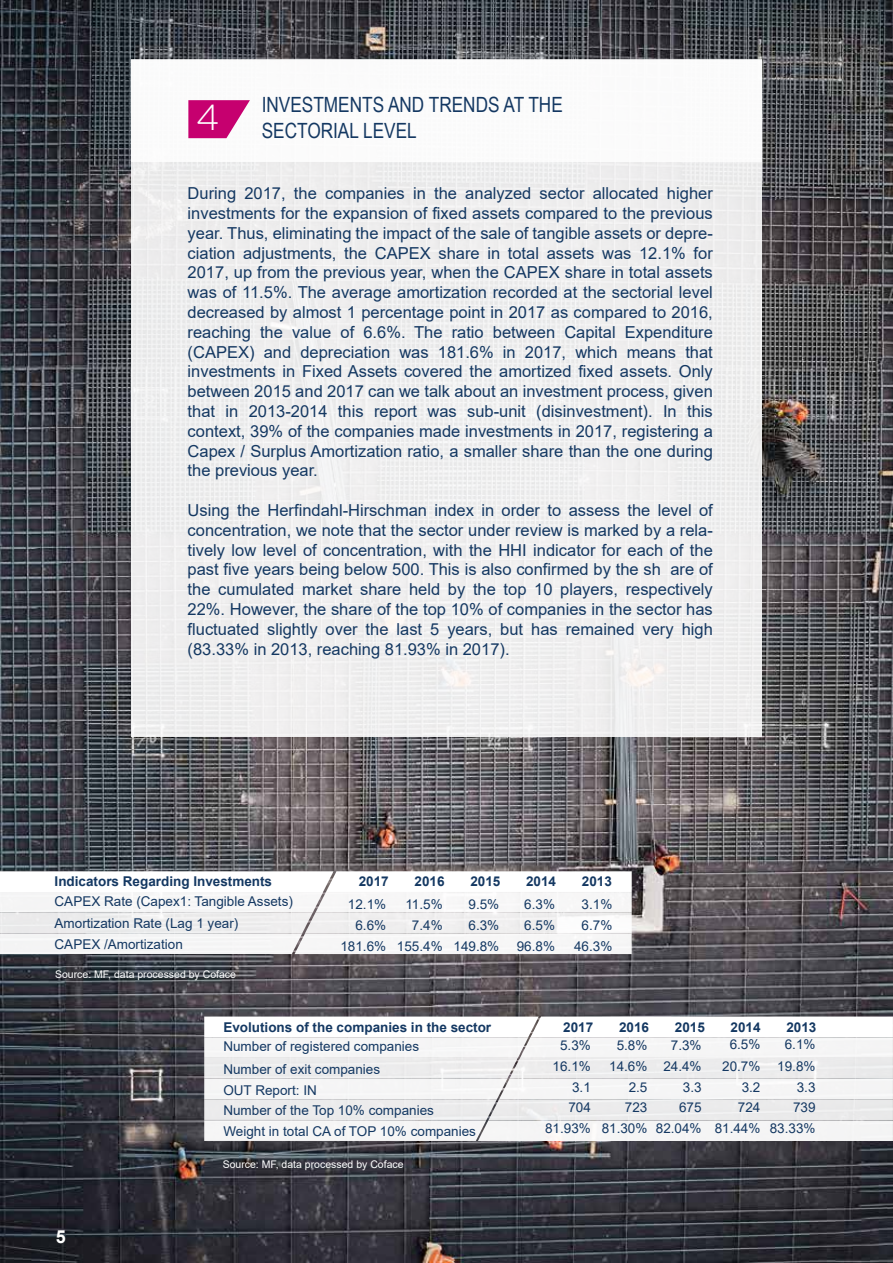
<style>
.page{position:relative;width:893px;height:1263px;background:#fff}
.page>*{position:absolute;margin:0;border:0;box-sizing:border-box;transform-origin:0 0}
.t1{font:300 36px "Gotham";color:#fff}
.t2{font:21px/25.2px "Arial Narrow";color:#143862}
.t3{font:700 18px "Arial";color:#fff}
.t4{font:16.5px/19.8px "Arial";color:#143862;text-align:justify}
.t5{font:13.5px/21.3px "Arial";color:#143862;text-align:right}
.t6{font:700 13.5px "Arial";color:#143862}
.t7{font:10.5px "Arial";color:#fff}
</style>
<div class="page">
<img style="left:0;top:0;width:893px;height:1263px">
<svg style="left:0;top:871px;width:632px;height:83px"></svg>
<svg style="left:204px;top:1016px;width:689px;height:125px"></svg>
<div style="left:131px;top:60px;width:631px;height:676px;background:#efeeef"></div>
<div style="left:131px;top:60px;width:631px;height:102px;background:#fff"></div>
<svg style="left:188px;top:100px;width:62px;height:38px"></svg>
<h1 class="t1" style="left:196px;top:95px;width:25px">4</h1>
<p class="t2" style="left:262px;top:92px;width:303px">INVESTMENTS AND TRENDS AT THE<br>SECTORIAL LEVEL</p>
<p class="t4" style="left:188px;top:183px;width:527px">During 2017, the companies in the analyzed sector allocated higher investments for the expansion of fixed assets compared to the previous year. Thus, eliminating the impact of the sale of tangible assets or depre&shy;ciation adjustments, the CAPEX share in total assets was 12.1% for 2017, up from the previous year, when the CAPEX share in total assets was of 11.5%. The average amortization recorded at the sectorial level decreased by almost 1 percentage point in 2017 as compared to 2016, reaching the value of 6.6%. The ratio between Capital Expenditure (CAPEX) and depreciation was 181.6% in 2017, which means that investments in Fixed Assets covered the amortized fixed assets. Only between 2015 and 2017 can we talk about an investment process, given that in 2013-2014 this report was sub-unit (disinvestment). In this context, 39% of the companies made investments in 2017, registering a Capex / Surplus Amortization ratio, a smaller share than the one during the previous year.</p>
<p class="t4" style="left:188px;top:500px;width:527px">Using the Herfindahl-Hirschman index in order to assess the level of concentration, we note that the sector under review is marked by a rela&shy;tively low level of concentration, with the HHI indicator for each of the past five years being below 500. This is also confirmed by the sh are of the cumulated market share held by the top 10 players, respectively 22%. However, the share of the top 10% of companies in the sector has fluctuated slightly over the last 5 years, but has remained very high (83.33% in 2013, reaching 81.93% in 2017).</p>
<p class="t6" style="left:55px;top:872px;width:219px">Indicators Regarding Investments</p>
<p class="t6" style="left:359px;top:872px;width:32px">2017</p>
<p class="t6" style="left:415px;top:872px;width:32px">2016</p>
<p class="t6" style="left:470px;top:872px;width:32px">2015</p>
<p class="t6" style="left:526px;top:872px;width:32px">2014</p>
<p class="t6" style="left:582px;top:872px;width:32px">2013</p>
<p class="t5" style="left:55px;top:889px;width:240px;line-height:22.6px;text-align:left">CAPEX Rate (Capex1: Tangible Assets)<br>Amortization Rate (Lag 1 year)</p>
<p class="t5" style="left:55px;top:934px;width:130px">CAPEX /Amortization</p>
<p class="t5" style="left:340px;top:893px;width:47px">12.1%<br>6.6%<br>181.6%</p>
<p class="t5" style="left:397px;top:893px;width:47px">11.5%<br>7.4%<br>155.4%</p>
<p class="t5" style="left:453px;top:893px;width:47px">9.5%<br>6.3%<br>149.8%</p>
<p class="t5" style="left:517px;top:893px;width:40px;text-align:center">6.3%<br>6.5%<br>96.8%</p>
<p class="t5" style="left:574px;top:893px;width:40px;text-align:center">3.1%<br>6.7%<br>46.3%</p>
<p class="t7" style="left:55px;top:967px;width:182px">Source: MF, data processed by Coface</p>
<p class="t6" style="left:223px;top:1017px;width:269px">Evolutions of the companies in the sector</p>
<p class="t6" style="left:563px;top:1017px;width:32px">2017</p>
<p class="t6" style="left:619px;top:1017px;width:32px">2016</p>
<p class="t6" style="left:675px;top:1017px;width:32px">2015</p>
<p class="t6" style="left:731px;top:1017px;width:32px">2014</p>
<p class="t6" style="left:786px;top:1017px;width:32px">2013</p>
<p class="t5" style="left:223px;top:1035px;width:197px;line-height:22.6px;text-align:left">Number of registered companies<br>Number of exit companies</p>
<p class="t5" style="left:223px;top:1079px;width:254px;line-height:20.7px;text-align:left">OUT Report: IN<br>Number of the Top 10% companies<br>Weight in total CA of TOP 10% companies</p>
<p class="t5" style="left:777px;top:1034px;width:40px">6.1%<br>19.8%<br>3.3</p>
<p class="t5" style="left:770px;top:1096px;width:47px">739<br>83.33%</p>
<p class="t5" style="left:722px;top:1034px;width:40px">6.5%<br>20.7%<br>3.2</p>
<p class="t5" style="left:715px;top:1096px;width:47px">724<br>81.44%</p>
<p class="t5" style="left:663px;top:1034px;width:40px">7.3%<br>24.4%<br>3.3</p>
<p class="t5" style="left:656px;top:1096px;width:47px">675<br>82.04%</p>
<p class="t5" style="left:609px;top:1034px;width:40px">5.8%<br>14.6%<br>2.5</p>
<p class="t5" style="left:602px;top:1096px;width:47px">723<br>81.30%</p>
<p class="t5" style="left:553px;top:1034px;width:40px">5.3%<br>16.1%<br>3.1</p>
<p class="t5" style="left:545px;top:1096px;width:47px">704<br>81.93%</p>
<p class="t3" style="left:56px;top:1224px;width:12px">5</p>
<p class="t7" style="left:223px;top:1157px;width:182px">Source: MF, data processed by Coface</p>
</div>
